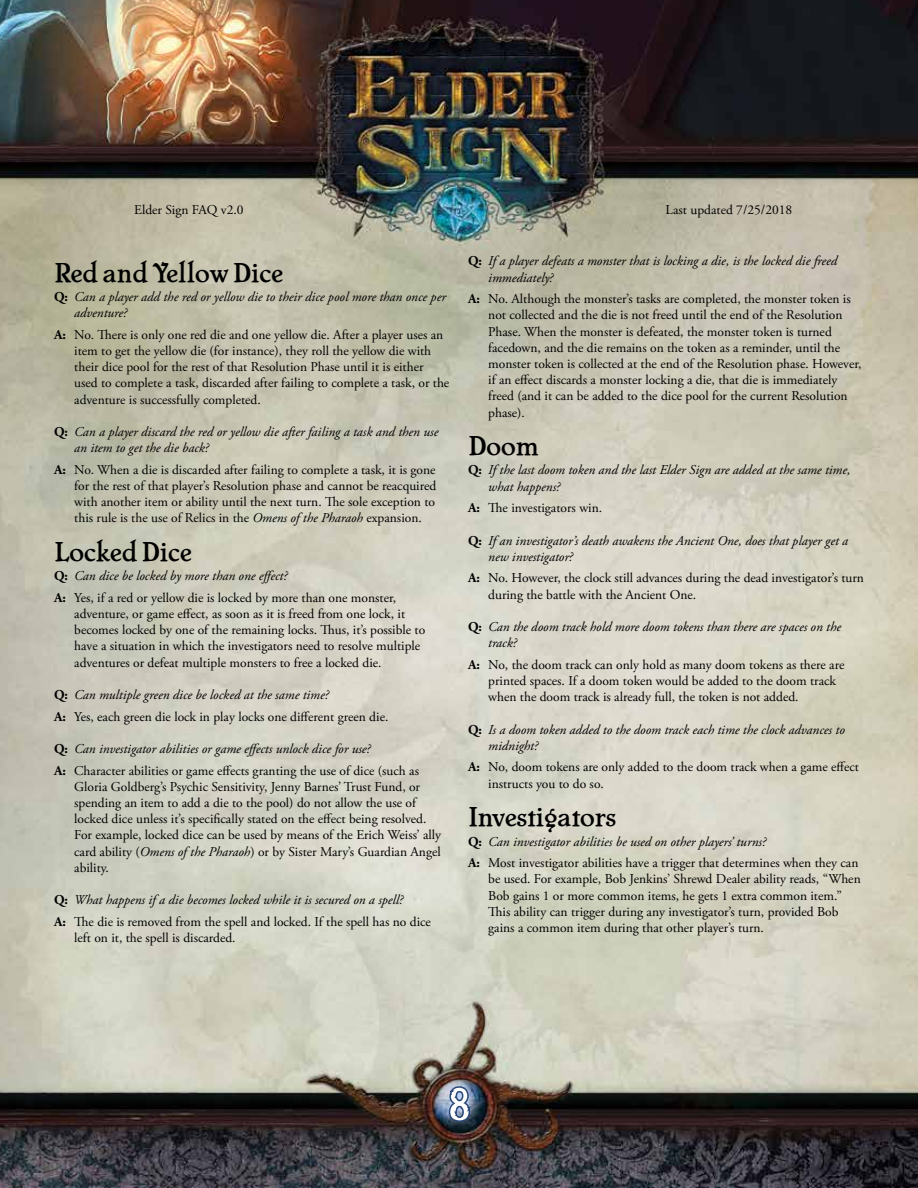
<style>
.page{position:relative;width:918px;height:1188px;background:#fff}
.page>*{position:absolute;margin:0;border:0;box-sizing:border-box;transform-origin:0 0}
.t1{font:67.5px "Booter Zero Zero";color:#fffffe;scale:1.25 1}
.t2{font:27px "Cheboygan";color:#000}
.t3{font:13.5px/16.2px "Adobe Garamond Pro";color:#000}
.t4{font:italic 13.5px/16.2px "Adobe Garamond Pro";color:#000}
.s1{font-weight:700;font-style:normal}
.s2{font-weight:700}
.s3{font-style:italic}
</style>
<div class="page">
<img style="left:0;top:0;width:918px;height:1188px">
<svg style="left:446px;top:1084px;width:26px;height:40px"></svg>
<p class="t3" style="left:134px;top:202px;width:111px">Elder Sign FAQ v2.0</p>
<p class="t3" style="left:666px;top:202px;width:128px">Last updated 7/25/2018</p>
<h2 class="t2" style="left:54px;top:256px;width:230px">Red and Yellow Dice</h2>
<p class="t4" style="left:74px;top:289px;width:373px;text-indent:-20px"><span class="s1">Q:</span> Can a player add the red or yellow die to their dice pool more than once per adventure?</p>
<p class="t3" style="left:74px;top:327px;width:377px;text-indent:-20px"><span class="s2">A:</span> No. There is only one red die and one yellow die. After a player uses an item to get the yellow die (for instance), they roll the yellow die with their dice pool for the rest of that Resolution Phase until it is either used to complete a task, discarded after failing to complete a task, or the adventure is successfully completed.</p>
<p class="t4" style="left:74px;top:424px;width:366px;text-indent:-20px"><span class="s1">Q:</span> Can a player discard the red or yellow die after failing a task and then use an item to get the die back?</p>
<p class="t3" style="left:74px;top:462px;width:364px;text-align:justify;text-indent:-20px"><span class="s2">A:</span> No. When a die is discarded after failing to complete a task, it is gone for the rest of that player’s Resolution phase and cannot be reacquired with another item or ability until the next turn. The sole exception to this rule is the use of Relics in the <span class="s3">Omens of the Pharaoh</span> expansion.</p>
<h2 class="t2" style="left:54px;top:535px;width:139px">Locked Dice</h2>
<p class="t3" style="left:54px;top:566px;width:344px;line-height:21.6px"><span class="s2">Q:</span> <span class="s3">Can dice be locked by more than one effect?<br></span><span class="s2">A:</span> Yes, if a red or yellow die is locked by more than one monster,</p>
<p class="t3" style="left:74px;top:606px;width:353px">adventure, or game effect, as soon as it is freed from one lock, it becomes locked by one of the remaining locks. Thus, it’s possible to have a situation in which the investigators need to resolve multiple adventures or defeat multiple monsters to free a locked die.</p>
<p class="t3" style="left:54px;top:684px;width:336px;line-height:21.6px"><span class="s2">Q:</span> <span class="s3">Can multiple green dice be locked at the same time?<br></span><span class="s2">A:</span> Yes, each green die lock in play locks one different green die.</p>
<p class="t3" style="left:54px;top:738px;width:367px;line-height:21.6px"><span class="s2">Q:</span> <span class="s3">Can investigator abilities or game effects unlock dice for use?<br></span><span class="s2">A:</span> Character abilities or game effects granting the use of dice (such as</p>
<p class="t3" style="left:74px;top:779px;width:368px">Gloria Goldberg’s Psychic Sensitivity, Jenny Barnes’ Trust Fund, or spending an item to add a die to the pool) do not allow the use of locked dice unless it’s specifically stated on the effect being resolved.<br>For example, locked dice can be used by means of the Erich Weiss’ ally card ability (<span class="s3">Omens of the Pharaoh</span>) or by Sister Mary’s Guardian Angel ability.</p>
<p class="t3" style="left:54px;top:890px;width:378px;line-height:21.6px"><span class="s2">Q:</span> <span class="s3">What happens if a die becomes locked while it is secured on a spell?<br></span><span class="s2">A:</span> The die is removed from the spell and locked. If the spell has no dice</p>
<p class="t3" style="left:74px;top:930px;width:163px">left on it, the spell is discarded.</p>
<p class="t4" style="left:488px;top:253px;width:351px;text-indent:-20px"><span class="s1">Q:</span> If a player defeats a monster that is locking a die, is the locked die freed immediately?</p>
<p class="t3" style="left:488px;top:291px;width:375px;text-indent:-20px"><span class="s2">A:</span> No. Although the monster’s tasks are completed, the monster token is not collected and the die is not freed until the end of the Resolution Phase. When the monster is defeated, the monster token is turned facedown, and the die remains on the token as a reminder, until the monster token is collected at the end of the Resolution phase. However, if an effect discards a monster locking a die, that die is immediately freed (and it can be added to the dice pool for the current Resolution phase).</p>
<h2 class="t2" style="left:468px;top:429px;width:72px">Doom</h2>
<p class="t4" style="left:488px;top:462px;width:364px;text-indent:-20px"><span class="s1">Q:</span> If the last doom token and the last Elder Sign are added at the same time, what happens?</p>
<p class="t3" style="left:468px;top:500px;width:136px"><span class="s2">A:</span> The investigators win.</p>
<p class="t4" style="left:488px;top:533px;width:361px;text-indent:-20px"><span class="s1">Q:</span> If an investigator’s death awakens the Ancient One, does that player get a new investigator?</p>
<p class="t3" style="left:488px;top:571px;width:377px;text-indent:-20px"><span class="s2">A:</span> No. However, the clock still advances during the dead investigator’s turn during the battle with the Ancient One.</p>
<p class="t4" style="left:488px;top:619px;width:354px;text-indent:-20px"><span class="s1">Q:</span> Can the doom track hold more doom tokens than there are spaces on the track?</p>
<p class="t3" style="left:488px;top:657px;width:358px;text-indent:-20px"><span class="s2">A:</span> No, the doom track can only hold as many doom tokens as there are printed spaces. If a doom token would be added to the doom track when the doom track is already full, the token is not added.</p>
<p class="t4" style="left:488px;top:722px;width:358px;text-indent:-20px"><span class="s1">Q:</span> Is a doom token added to the doom track each time the clock advances to midnight?</p>
<p class="t3" style="left:488px;top:760px;width:372px;text-indent:-20px"><span class="s2">A:</span> No, doom tokens are only added to the doom track when a game effect instructs you to do so.</p>
<h2 class="t2" style="left:468px;top:800px;width:149px">Investigators</h2>
<p class="t3" style="left:468px;top:831px;width:392px;line-height:21.6px"><span class="s2">Q:</span> <span class="s3">Can investigator abilities be used on other players’ turns?<br></span><span class="s2">A:</span> Most investigator abilities have a trigger that determines when they can</p>
<p class="t3" style="left:488px;top:871px;width:374px">be used. For example, Bob Jenkins’ Shrewd Dealer ability reads, “When Bob gains 1 or more common items, he gets 1 extra common item.” This ability can trigger during any investigator’s turn, provided Bob gains a common item during that other player’s turn.</p>
<h1 class="t1" style="left:448px;top:1071px;width:19px">8</h1>
</div>
